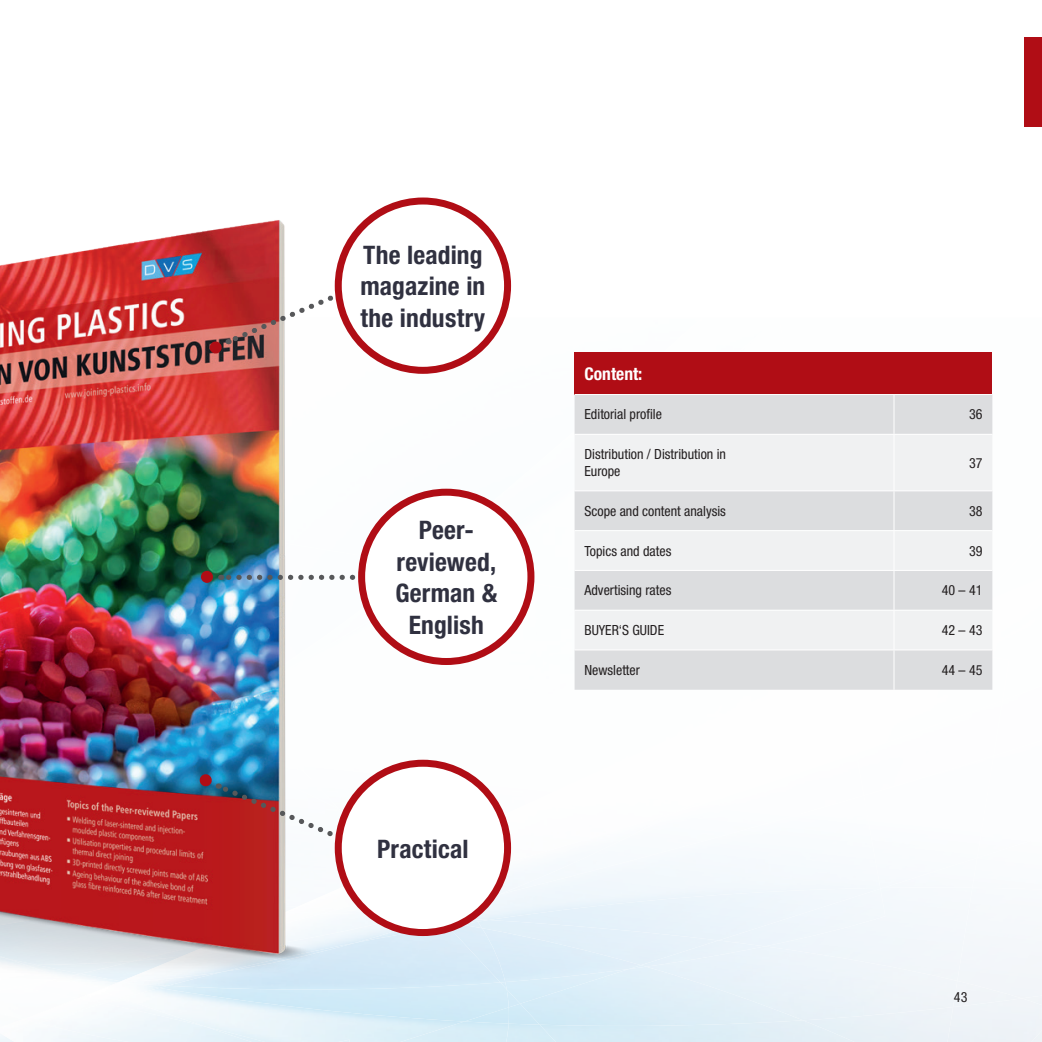
<style>
.page{position:relative;width:1042px;height:1042px;background:#fff}
.page>*{position:absolute;margin:0;border:0;box-sizing:border-box;transform-origin:0 0}
.t1{font:700 condensed 25.55px/31.5px "Helvetica Neue LT Std";letter-spacing:.01em;color:#303140;text-align:justify}
.t2{font:700 condensed 17.5px "Helvetica Neue LT Std";color:#fff}
.t3{font:condensed 14px/16.8px "Helvetica Neue LT Std";color:#231f20}
</style>
<div class="page">
<img style="left:641px;top:966px;width:5px;height:3px">
<img style="left:509px;top:1003px;width:31px;height:20px">
<img style="left:508px;top:1023px;width:62px;height:19px">
<img style="left:464px;top:1021px;width:44px;height:21px">
<div style="left:509px;top:982px;width:120px;height:21px;background:#daeef9"></div>
<img style="left:500px;top:965px;width:5px;height:17px">
<svg style="left:0;top:1035px;width:3px;height:7px"></svg>
<img style="left:509px;top:989px;width:11px;height:18px">
<div style="left:464px;top:982px;width:45px;height:39px;background:#d2ebf8"></div>
<div style="left:372px;top:926px;width:128px;height:63px;background:#d7ebf8"></div>
<img style="left:291px;top:1039px;width:58px;height:3px">
<div style="left:103px;top:998px;width:101px;height:28px;background:#f3f9fb"></div>
<img style="left:372px;top:933px;width:76px;height:52px">
<img style="left:372px;top:926px;width:58px;height:56px">
<img style="left:122px;top:994px;width:37px;height:4px">
<img style="left:103px;top:998px;width:19px;height:5px">
<img style="left:450px;top:317px;width:85px;height:253px">
<div style="left:883px;top:888px;width:89px;height:93px;background:#f4f8fb"></div>
<img style="left:646px;top:946px;width:311px;height:74px">
<img style="left:765px;top:889px;width:120px;height:57px">
<img style="left:641px;top:940px;width:124px;height:26px">
<div style="left:803px;top:1007px;width:150px;height:35px;background:#e9f1f7"></div>
<div style="left:718px;top:920px;width:162px;height:20px;background:#eff6fb"></div>
<img style="left:478px;top:920px;width:240px;height:45px">
<img style="left:460px;top:921px;width:22px;height:7px">
<img style="left:476px;top:795px;width:404px;height:125px">
<img style="left:483px;top:894px;width:16px;height:13px">
<svg style="left:478px;top:919px;width:11px;height:2px"></svg>
<img style="left:459px;top:917px;width:19px;height:7px">
<div style="left:574px;top:352px;width:418px;height:42px;background:#b00d15"></div>
<div style="left:574px;top:395px;width:418px;height:295px;background:#dcdddf"></div>
<svg style="left:574px;top:435px;width:418px;height:214px;fill:#f0f1f2"></svg>
<hr style="left:893px;top:395px;width:1px;height:39px;background:#fff">
<hr style="left:893px;top:491px;width:1px;height:39px;background:#fff">
<hr style="left:893px;top:571px;width:1px;height:39px;background:#fff">
<hr style="left:893px;top:610px;width:1px;height:39px;background:#fff">
<hr style="left:893px;top:650px;width:1px;height:40px;background:#fff">
<hr style="left:574px;top:434px;width:320px;height:1px;background:#fff">
<hr style="left:574px;top:490px;width:320px;height:1px;background:#fff">
<hr style="left:894px;top:434px;width:98px;height:1px;background:#fff">
<hr style="left:893px;top:435px;width:1px;height:55px;background:#fff">
<hr style="left:894px;top:490px;width:98px;height:1px;background:#fff">
<hr style="left:574px;top:530px;width:320px;height:1px;background:#fff">
<hr style="left:574px;top:570px;width:320px;height:1px;background:#fff">
<hr style="left:894px;top:530px;width:98px;height:1px;background:#fff">
<hr style="left:893px;top:531px;width:1px;height:39px;background:#fff">
<hr style="left:894px;top:570px;width:98px;height:1px;background:#fff">
<hr style="left:894px;top:610px;width:98px;height:1px;background:#fff">
<hr style="left:894px;top:649px;width:98px;height:1px;background:#fff">
<hr style="left:574px;top:610px;width:320px;height:1px;background:#fff">
<hr style="left:574px;top:649px;width:320px;height:1px;background:#fff">
<div style="left:1024px;top:37px;width:18px;height:90px;background:#b00d15"></div>
<img style="left:0;top:213px;width:372px;height:781px">
<svg style="left:209px;top:283px;width:151px;height:71px"></svg>
<div style="left:338px;top:201px;width:169px;height:169px;background:#fff;border-radius:50%"></div>
<div style="left:335px;top:197px;width:176px;height:177px;border:7px solid #b00d15;border-radius:50%"></div>
<div style="left:201px;top:571px;width:12px;height:12px;background:#b00d15;border-radius:50%"></div>
<svg style="left:221px;top:575px;width:132px;height:5px"></svg>
<div style="left:362px;top:492px;width:169px;height:169px;background:#fff;border-radius:50%"></div>
<div style="left:358px;top:489px;width:176px;height:176px;border:7px solid #b00d15;border-radius:50%"></div>
<svg style="left:199px;top:773px;width:151px;height:71px"></svg>
<div style="left:338px;top:763px;width:169px;height:169px;background:#fff;border-radius:50%"></div>
<div style="left:335px;top:760px;width:176px;height:176px;border:7px solid #b00d15;border-radius:50%"></div>
<h1 class="t1" style="left:360px;top:239px;width:126px">The leading magazine in the industry</h1>
<h1 class="t1" style="left:395px;top:514px;width:103px;text-align:center">Peer&shy;reviewed,<br>German &amp;<br>English</h1>
<h1 class="t1" style="left:377px;top:832px;width:93px">Practical</h1>
<p class="t2" style="left:584px;top:363px;width:59px">Content:</p>
<p class="t3" style="left:584px;top:406px;width:79px">Editorial profile</p>
<p class="t3" style="left:969px;top:406px;width:15px">36</p>
<p class="t3" style="left:584px;top:446px;width:143px">Distribution / Distribution in<br>Europe</p>
<p class="t3" style="left:969px;top:454px;width:15px">37</p>
<p class="t3" style="left:584px;top:502px;width:143px">Scope and content analysis</p>
<p class="t3" style="left:969px;top:502px;width:15px">38</p>
<p class="t3" style="left:584px;top:542px;width:88px">Topics and dates</p>
<p class="t3" style="left:969px;top:542px;width:15px">39</p>
<p class="t3" style="left:584px;top:582px;width:88px">Advertising rates</p>
<p class="t3" style="left:942px;top:582px;width:42px">40 – 41</p>
<p class="t3" style="left:584px;top:621px;width:81px">BUYER‘S GUIDE</p>
<p class="t3" style="left:942px;top:621px;width:42px">42 – 43</p>
<p class="t3" style="left:584px;top:661px;width:57px">Newsletter</p>
<p class="t3" style="left:942px;top:661px;width:42px">44 – 45</p>
<p class="t3" style="left:953px;top:989px;width:15px">43</p>
</div>
